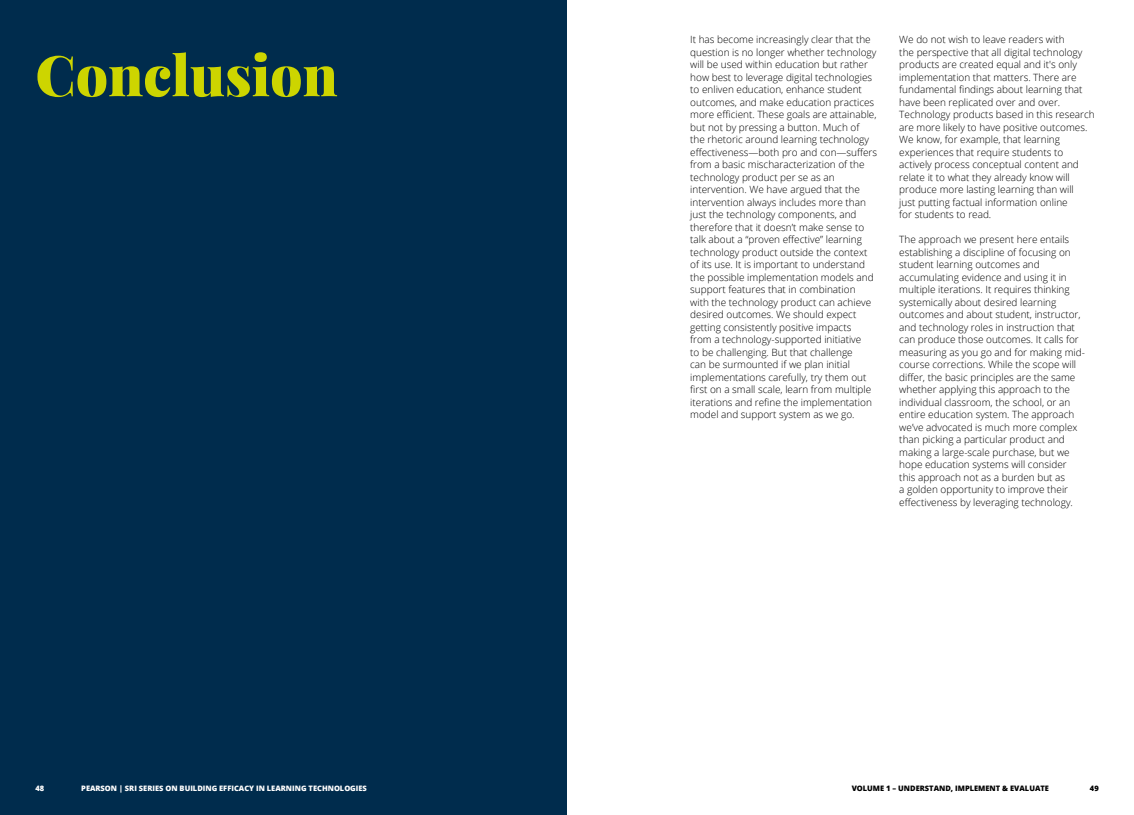
<style>
.page{position:relative;width:1134px;height:815px;background:#fff}
.page>*{position:absolute;margin:0;border:0;box-sizing:border-box;transform-origin:0 0}
.t1{font:900 56.25px "Playfair Display";color:#cdd500}
.t2{font:300 10px/12.5px "Open Sans";color:#000}
.t3{font:800 7.5px "Open Sans";color:#fff}
.t4{font:800 7.5px "Open Sans";color:#000}
</style>
<div class="page">
<div style="left:0;top:0;width:567px;height:815px;background:#002c4d"></div>
<h1 class="t1" style="left:35px;top:39px;width:304px">Conclusion</h1>
<p class="t2" style="left:690px;top:33px;width:188px">It has become increasingly clear that the question is no longer whether technology will be used within education but rather how best to leverage digital technologies to enliven education, enhance student outcomes, and make education practices more efficient. These goals are attainable, but not by pressing a button. Much of<br>the rhetoric around learning technology effectiveness—both pro and con—suffers from a basic mischaracterization of the technology product per se as an intervention. We have argued that the intervention always includes more than just the technology components, and therefore that it doesn’t make sense to talk about a “proven effective” learning technology product outside the context of its use. It is important to understand the possible implementation models and support features that in combination<br>with the technology product can achieve desired outcomes. We should expect getting consistently positive impacts<br>from a technology-supported initiative<br>to be challenging. But that challenge<br>can be surmounted if we plan initial implementations carefully, try them out first on a small scale, learn from multiple iterations and refine the implementation model and support system as we go.</p>
<p class="t2" style="left:899px;top:33px;width:197px">We do not wish to leave readers with<br>the perspective that all digital technology products are created equal and it's only implementation that matters. There are fundamental findings about learning that have been replicated over and over.<br>Technology products based in this research are more likely to have positive outcomes.<br>We know, for example, that learning experiences that require students to actively process conceptual content and relate it to what they already know will produce more lasting learning than will<br>just putting factual information online<br>for students to read.</p>
<p class="t2" style="left:899px;top:233px;width:187px">The approach we present here entails establishing a discipline of focusing on student learning outcomes and accumulating evidence and using it in multiple iterations. It requires thinking systemically about desired learning outcomes and about student, instructor, and technology roles in instruction that can produce those outcomes. It calls for measuring as you go and for making mid&shy;course corrections. While the scope will differ, the basic principles are the same whether applying this approach to the individual classroom, the school, or an entire education system. The approach we’ve advocated is much more complex than picking a particular product and making a large-scale purchase, but we hope education systems will consider this approach not as a burden but as<br>a golden opportunity to improve their effectiveness by leveraging technology.</p>
<p class="t3" style="left:35px;top:783px;width:10px">48</p>
<p class="t3" style="left:81px;top:783px;width:287px">PEARSON | SRI SERIES ON BUILDING EFFICACY IN LEARNING TECHNOLOGIES</p>
<p class="t4" style="left:852px;top:783px;width:199px">VOLUME 1 – UNDERSTAND, IMPLEMENT &amp; EVALUATE</p>
<p class="t4" style="left:1090px;top:783px;width:10px">49</p>
</div>
